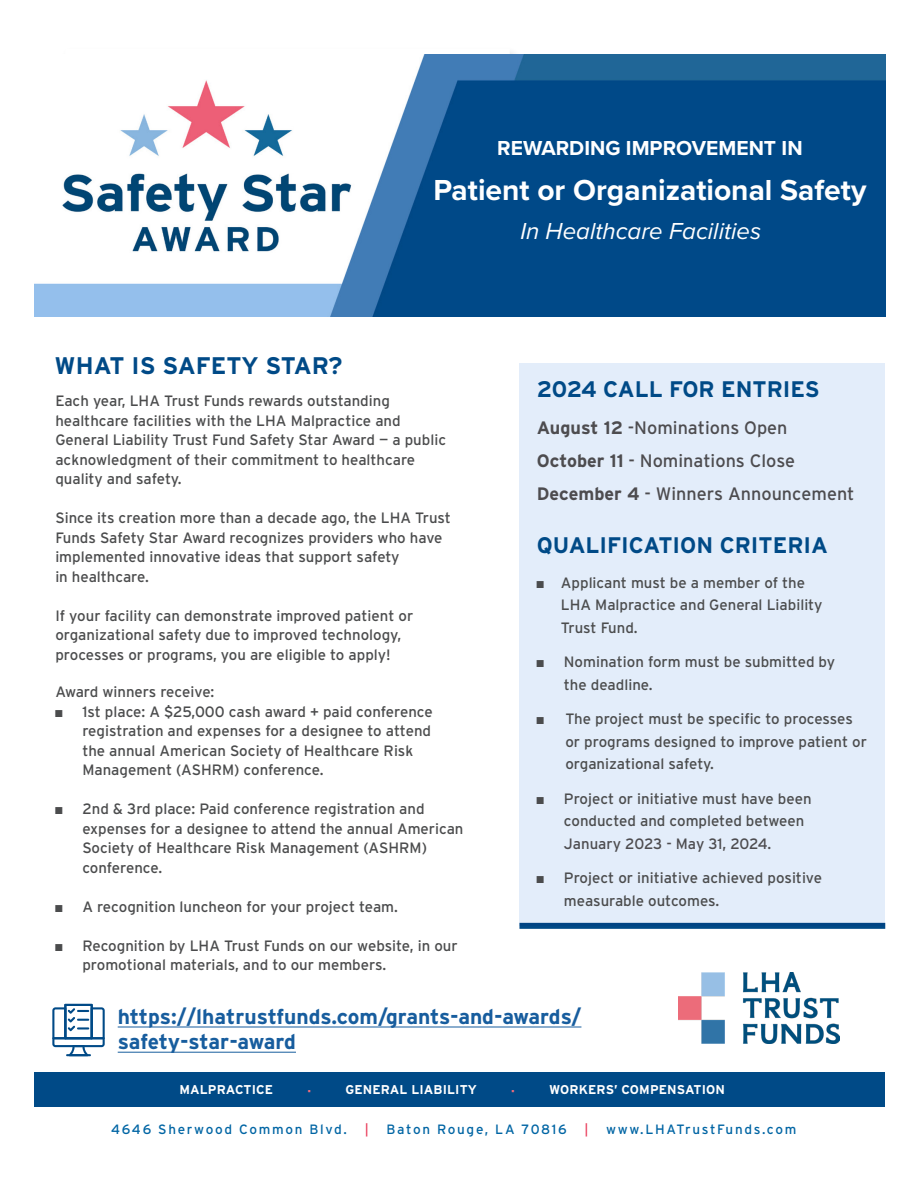
<style>
.page{position:relative;width:918px;height:1188px;background:#fff}
.page>*{position:absolute;margin:0;border:0;box-sizing:border-box;transform-origin:0 0}
.t1{font:700 30px "Proxima Nova";color:#fff}
.t2{font:italic 24px "Proxima Nova";color:#fff}
.t3{font:700 24px "Interstate";color:#004a87}
.t4{font:700 22.5px "Interstate";color:#004a87}
.t5{font:700 21px/25.2px "Interstate";color:#175d9e}
.t6{font:700 21px "Proxima Nova";color:#fff}
.t7{font:18px "Interstate";color:#4d4c4f}
.t8{font:15px/19.5px "Interstate";color:#4b4c4d}
.t9{font:13.5px "Interstate";letter-spacing:.125em;color:#0065a4}
.t10{font:13.5px "Interstate";color:#ea4360}
.t11{font:700 12.75px "Interstate";letter-spacing:.01em;color:#fff}
.t12{font:7.5px "Minion Pro";color:#f46c7a}
.s1{font-family:"Arial Narrow"}
.s2{font-weight:700}
.s3{color:#4d4c4f}
</style>
<div class="page">
<div style="left:519px;top:363px;width:366px;height:563px;background:#e3edfa"></div>
<div style="left:35px;top:1072px;width:850px;height:35px;background:#004a87"></div>
<img style="left:678px;top:973px;width:162px;height:70px">
<img style="left:34px;top:55px;width:851px;height:261px">
<hr style="left:118px;top:1027px;width:463px;height:1px;background:#175d9e">
<hr style="left:118px;top:1052px;width:178px;height:1px;background:#175d9e">
<svg style="left:52px;top:1004px;width:53px;height:52px"></svg>
<div style="left:519px;top:923px;width:366px;height:6px;background:#004a87"></div>
<p class="t6" style="left:497px;top:133px;width:307px">REWARDING IMPROVEMENT IN</p>
<p class="t1" style="left:434px;top:167px;width:434px">Patient or Organizational Safety</p>
<p class="t3" style="left:55px;top:352px;width:289px">WHAT IS SAFETY STAR?</p>
<p class="t8" style="left:55px;top:391px;width:392px">Each year, LHA Trust Funds rewards outstanding healthcare facilities with the LHA Malpractice and General Liability Trust Fund Safety Star Award — a public acknowledgment of their commitment to healthcare quality and safety.</p>
<p class="t8" style="left:55px;top:508px;width:397px">Since its creation more than a decade ago, the LHA Trust<br>Funds Safety Star Award recognizes providers who have implemented innovative ideas that support safety</p>
<p class="t8" style="left:55px;top:567px;width:95px">in healthcare.</p>
<p class="t8" style="left:55px;top:606px;width:359px">If your facility can demonstrate improved patient or organizational safety due to improved technology, processes or programs, you are eligible to apply!</p>
<p class="t8" style="left:55px;top:682px;width:161px">Award winners receive:</p>
<p class="t8" style="left:82px;top:702px;width:352px;text-indent:-27px"><span class="s1">■</span> 1st place: A $25,000 cash award + paid conference registration and expenses for a designee to attend the annual American Society of Healthcare Risk Management (ASHRM) conference.</p>
<p class="t8" style="left:82px;top:799px;width:383px;text-indent:-27px"><span class="s1">■</span> 2nd &amp; 3rd place: Paid conference registration and expenses for a designee to attend the annual American Society of Healthcare Risk Management (ASHRM) conference.</p>
<p class="t8" style="left:55px;top:897px;width:344px"><span class="s1">■</span> A recognition luncheon for your project team.</p>
<p class="t8" style="left:82px;top:936px;width:377px;text-indent:-27px"><span class="s1">■</span> Recognition by LHA Trust Funds on our website, in our promotional materials, and to our members.</p>
<p class="t2" style="left:520px;top:213px;width:242px">In Healthcare Facilities</p>
<p class="t4" style="left:537px;top:376px;width:284px">2024 CALL FOR ENTRIES</p>
<p class="t7" style="left:537px;top:418px;width:252px"><span class="s2">August 12</span> -Nominations Open</p>
<p class="t7" style="left:537px;top:451px;width:260px"><span class="s2">October 11</span> - Nominations Close</p>
<p class="t7" style="left:537px;top:484px;width:319px"><span class="s2">December 4</span> - Winners Announcement</p>
<p class="t4" style="left:537px;top:533px;width:293px">QUALIFICATION CRITERIA</p>
<p class="t8" style="left:561px;top:571px;width:263px;line-height:22.5px;text-indent:-24px"><span class="s1">■</span> Applicant must be a member of the<br>LHA Malpractice and General Liability<br>Trust Fund.</p>
<p class="t8" style="left:564px;top:650px;width:273px;line-height:22.5px;text-indent:-27px"><span class="s1">■</span> Nomination form must be submitted by the deadline.</p>
<p class="t8" style="left:565px;top:707px;width:303px;line-height:22.5px;text-indent:-28px"><span class="s1">■</span> The project must be specific to processes or programs designed to improve patient or organizational safety.</p>
<p class="t8" style="left:564px;top:787px;width:249px;line-height:22.5px;text-indent:-27px"><span class="s1">■</span> Project or initiative must have been conducted and completed between<br><span class="s3">January 2023 - May 31, 2024.</span></p>
<p class="t8" style="left:564px;top:866px;width:260px;line-height:22.5px;text-indent:-27px"><span class="s1">■</span> Project or initiative achieved positive measurable outcomes.</p>
<p class="t5" style="left:118px;top:1004px;width:465px">https://lhatrustfunds.com/grants-and-awards/ safety-star-award</p>
<p class="t11" style="left:179px;top:1082px;width:95px">MALPRACTICE</p>
<p class="t12" style="left:308px;top:1085px;width:5px">■</p>
<p class="t11" style="left:345px;top:1082px;width:133px">GENERAL LIABILITY</p>
<p class="t12" style="left:512px;top:1085px;width:5px">■</p>
<p class="t11" style="left:549px;top:1082px;width:177px">WORKERS’ COMPENSATION</p>
<p class="t9" style="left:111px;top:1122px;width:238px">4646 Sherwood Common Blvd.</p>
<p class="t10" style="left:365px;top:1122px;width:5px">|</p>
<p class="t9" style="left:386px;top:1122px;width:182px">Baton Rouge, LA 70816</p>
<p class="t10" style="left:585px;top:1122px;width:5px">|</p>
<p class="t9" style="left:606px;top:1122px;width:192px">www.LHATrustFunds.com</p>
</div>
